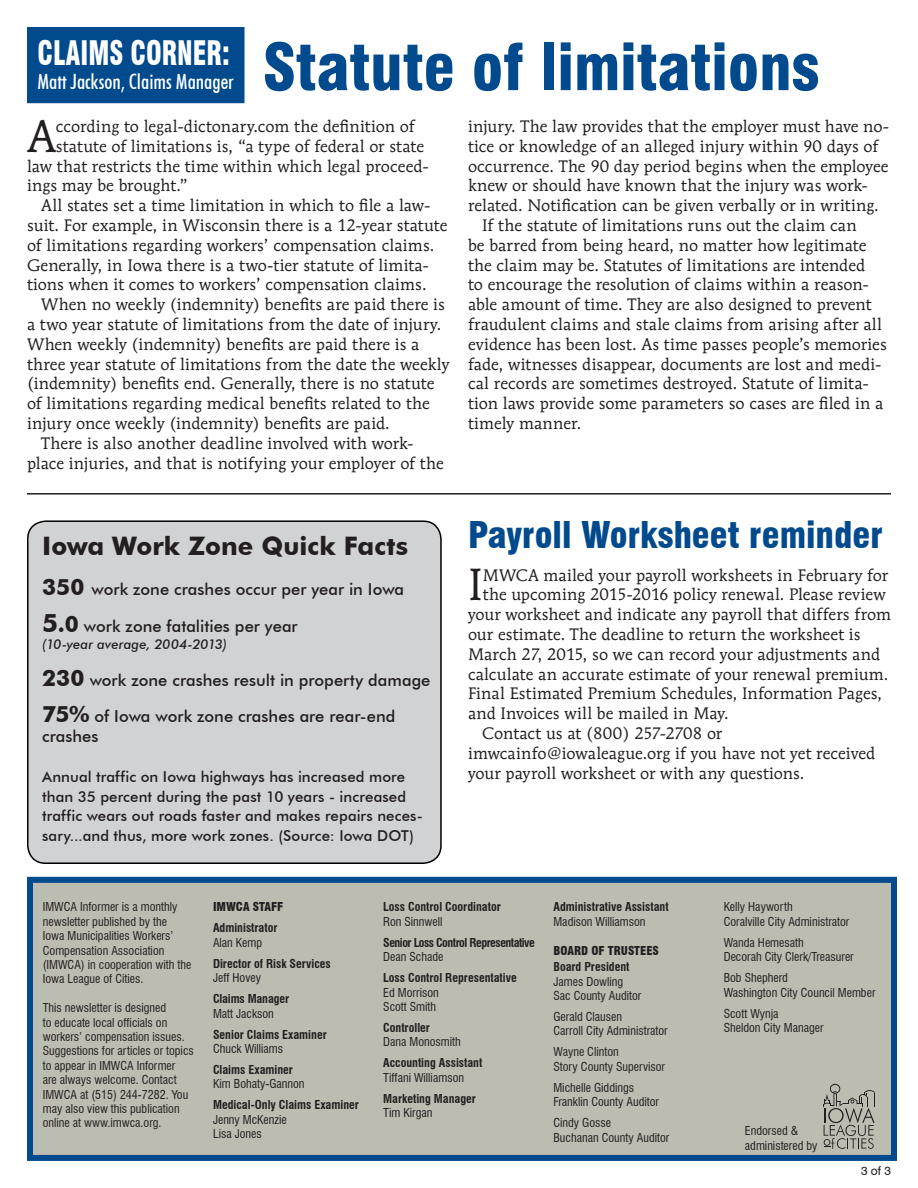
<style>
.page{position:relative;width:918px;height:1188px;background:#fff}
.page>*{position:absolute;margin:0;border:0;box-sizing:border-box;transform-origin:0 0}
.t1{font:900 condensed 63px "Swiss 721 BT";color:#004a8d}
.t2{font:44.7px "Mendoza Roman";color:#231f20}
.t3{font:900 condensed 36px "Swiss 721 BT";color:#004a8d}
.t4{font:900 condensed 33px "Swiss 721 BT";color:#fff;scale:.8 1}
.t5{font:700 25.5px "Futura BT";color:#231f20}
.t6{font:500 condensed 21px "Futura BT";color:#fff}
.t7{font:16.5px/19.8px "Mendoza Roman";letter-spacing:.005em;color:#231f20}
.t8{font:500 16.5px/19.8px "Futura BT";color:#231f20}
.t9{font:500 15px/19.8px "Futura BT";letter-spacing:.005em;color:#231f20}
.t10{font:italic 500 13.5px "Futura BT";letter-spacing:.005em;color:#231f20}
.t11{font:condensed 12px/14.4px "Swiss 721 BT";color:#231f20}
.t12{font:700 condensed 12px "Swiss 721 BT";color:#231f20}
.t13{font:700 condensed 12px "Swiss 721 BT";letter-spacing:-.04em;color:#231f20}
.t14{font:900 condensed 12px "Swiss 721 BT";color:#231f20}
.t15{font:12px "Swiss 721 BT";color:#231f20}
.s1{font-weight:700;font-size:22.5px}
.s2{font-weight:700;font-size:25.5px}
.s3{font-weight:700}
</style>
<div class="page">
<div style="left:27px;top:877px;width:870px;height:284px;background:#bcbcb0;border:6px solid #004a8d"></div>
<svg style="left:823px;top:1084px;width:52px;height:65px"></svg>
<div style="left:27px;top:27px;width:217px;height:76px;background:#004a8d"></div>
<hr style="left:27px;top:493px;width:864px;height:2px;background:#231f20">
<div style="left:28px;top:521px;width:413px;height:342px;background:#d1d2d4;border-radius:18px"></div>
<div style="left:27px;top:520px;width:415px;height:344px;border:2px solid #000;border-radius:18px"></div>
<p class="t4" style="left:38px;top:33px;width:242px">CLAIMS CORNER:</p>
<p class="t6" style="left:38px;top:68px;width:198px">Matt Jackson, Claims Manager</p>
<p class="t1" style="left:263px;top:29px;width:558px">Statute of limitations</p>
<p class="t2" style="left:27px;top:109px;width:30px">A</p>
<p class="t7" style="left:56px;top:116px;width:360px">ccording to legal-dictonary.com the definition of</p>
<p class="t7" style="left:56px;top:136px;width:370px">statute of limitations is, “a type of federal or state</p>
<p class="t7" style="left:27px;top:156px;width:403px">law that restricts the time within which legal proceed-</p>
<p class="t7" style="left:27px;top:176px;width:163px">ings may be brought.”</p>
<p class="t7" style="left:27px;top:195px;width:422px;text-indent:14px">All states set a time limitation in which to file a law&shy;suit. For example, in Wisconsin there is a 12-year statute of limitations regarding workers’ compensation claims.<br>Generally, in Iowa there is a two-tier statute of limita&shy;tions when it comes to workers’ compensation claims.</p>
<p class="t7" style="left:27px;top:294px;width:424px;text-indent:14px">When no weekly (indemnity) benefits are paid there is a two year statute of limitations from the date of injury.<br>When weekly (indemnity) benefits are paid there is a three year statute of limitations from the date the weekly (indemnity) benefits end. Generally, there is no statute of limitations regarding medical benefits related to the injury once weekly (indemnity) benefits are paid.</p>
<p class="t7" style="left:27px;top:433px;width:418px;text-indent:14px">There is also another deadline involved with work&shy;place injuries, and that is notifying your employer of the</p>
<p class="t7" style="left:468px;top:116px;width:423px">injury. The law provides that the employer must have no&shy;tice or knowledge of an alleged injury within 90 days of occurrence. The 90 day period begins when the employee knew or should have known that the injury was work&shy;related. Notification can be given verbally or in writing.</p>
<p class="t7" style="left:468px;top:215px;width:420px;text-indent:14px">If the statute of limitations runs out the claim can<br>be barred from being heard, no matter how legitimate the claim may be. Statutes of limitations are intended<br>to encourage the resolution of claims within a reason&shy;able amount of time. They are also designed to prevent fraudulent claims and stale claims from arising after all evidence has been lost. As time passes people’s memories fade, witnesses disappear, documents are lost and medi&shy;cal records are sometimes destroyed. Statute of limita&shy;tion laws provide some parameters so cases are filed in a timely manner.</p>
<p class="t5" style="left:42px;top:530px;width:368px">Iowa Work Zone Quick Facts</p>
<p class="t8" style="left:42px;top:579px;width:364px"><span class="s1">350</span> work zone crashes occur per year in Iowa</p>
<p class="t8" style="left:42px;top:617px;width:257px"><span class="s2">5</span><span class="s1">.0</span> work zone fatalities per year</p>
<p class="t10" style="left:42px;top:636px;width:187px">(10-year average, 2004-2013)</p>
<p class="t8" style="left:42px;top:671px;width:390px"><span class="s1">230</span> work zone crashes result in property damage</p>
<p class="t8" style="left:42px;top:707px;width:355px"><span class="s1">75%</span> of Iowa work zone crashes are rear-end crashes</p>
<p class="t9" style="left:42px;top:767px;width:382px">Annual traffic on Iowa highways has increased more than 35 percent during the past 10 years - increased traffic wears out roads faster and makes repairs neces&shy;sary...and thus, more work zones. (Source: Iowa DOT)</p>
<p class="t3" style="left:468px;top:513px;width:417px">Payroll Worksheet reminder</p>
<p class="t2" style="left:468px;top:557px;width:16px">I</p>
<p class="t7" style="left:483px;top:565px;width:407px">MWCA mailed your payroll worksheets in February for</p>
<p class="t7" style="left:483px;top:585px;width:404px">the upcoming 2015-2016 policy renewal. Please review</p>
<p class="t7" style="left:468px;top:604px;width:424px">your worksheet and indicate any payroll that differs from</p>
<p class="t7" style="left:468px;top:624px;width:394px">our estimate. The deadline to return the worksheet is</p>
<p class="t7" style="left:468px;top:644px;width:414px">March 27, 2015, so we can record your adjustments and</p>
<p class="t7" style="left:468px;top:664px;width:422px">calculate an accurate estimate of your renewal premium.</p>
<p class="t7" style="left:468px;top:684px;width:416px">Final Estimated Premium Schedules, Information Pages,</p>
<p class="t7" style="left:468px;top:703px;width:262px">and Invoices will be mailed in May.</p>
<p class="t7" style="left:468px;top:723px;width:409px;text-indent:14px">Contact us at (800) 257-2708 or imwcainfo@iowaleague.org if you have not yet received your payroll worksheet or with any questions.</p>
<p class="t11" style="left:43px;top:900px;width:136px">IMWCA Informer is a monthly newsletter published by the</p>
<p class="t11" style="left:43px;top:929px;width:150px">Iowa Municipalities Workers’<br>Compensation Association (IMWCA) in cooperation with the<br>Iowa League of Cities.</p>
<p class="t11" style="left:43px;top:1001px;width:153px">This newsletter is designed<br>to educate local officials on workers’ compensation issues.<br>Suggestions for articles or topics to appear in IMWCA Informer<br>are always welcome. Contact<br>IMWCA at (515) 244-7282. You may also view this publication</p>
<p class="t11" style="left:43px;top:1116px;width:120px">online at www.imwca.org.</p>
<p class="t14" style="left:213px;top:900px;width:72px">IMWCA STAFF</p>
<p class="t12" style="left:213px;top:921px;width:66px">Administrator</p>
<p class="t11" style="left:213px;top:935px;width:51px">Alan Kemp</p>
<p class="t12" style="left:213px;top:956px;width:119px">Director of Risk Services</p>
<p class="t11" style="left:213px;top:971px;width:50px">Jeff Hovey</p>
<p class="t12" style="left:213px;top:992px;width:78px">Claims Manager</p>
<p class="t11" style="left:213px;top:1006px;width:62px">Matt Jackson</p>
<p class="t12" style="left:213px;top:1027px;width:115px">Senior Claims Examiner</p>
<p class="t11" style="left:213px;top:1041px;width:72px">Chuck Williams</p>
<p class="t12" style="left:213px;top:1063px;width:82px">Claims Examiner</p>
<p class="t11" style="left:213px;top:1077px;width:93px">Kim Bohaty-Gannon</p>
<p class="t12" style="left:213px;top:1098px;width:147px">Medical-Only Claims Examiner</p>
<p class="t11" style="left:213px;top:1112px;width:75px">Jenny McKenzie<br>Lisa Jones</p>
<p class="t12" style="left:383px;top:900px;width:119px">Loss Control Coordinator</p>
<p class="t11" style="left:383px;top:914px;width:61px">Ron Sinnwell</p>
<p class="t13" style="left:383px;top:935px;width:153px">Senior Loss Control Representative</p>
<p class="t11" style="left:383px;top:950px;width:62px">Dean Schade</p>
<p class="t12" style="left:383px;top:971px;width:135px">Loss Control Representative</p>
<p class="t11" style="left:383px;top:985px;width:57px">Ed Morrison</p>
<p class="t11" style="left:383px;top:996px;width:55px;line-height:21px">Scott Smith<br><span class="s3">Controller</span></p>
<p class="t11" style="left:383px;top:1035px;width:79px">Dana Monosmith</p>
<p class="t12" style="left:383px;top:1056px;width:101px">Accounting Assistant</p>
<p class="t11" style="left:383px;top:1070px;width:82px">Tiffani Williamson</p>
<p class="t12" style="left:383px;top:1091px;width:94px">Marketing Manager</p>
<p class="t11" style="left:383px;top:1106px;width:51px">Tim Kirgan</p>
<p class="t12" style="left:553px;top:900px;width:117px">Administrative Assistant</p>
<p class="t11" style="left:553px;top:914px;width:94px">Madison Williamson</p>
<p class="t14" style="left:553px;top:943px;width:107px">BOARD OF TRUSTEES</p>
<p class="t12" style="left:553px;top:960px;width:78px">Board President</p>
<p class="t11" style="left:553px;top:974px;width:71px">James Dowling</p>
<p class="t11" style="left:553px;top:988px;width:89px">Sac County Auditor</p>
<p class="t11" style="left:553px;top:1009px;width:70px">Gerald Clausen</p>
<p class="t11" style="left:553px;top:1024px;width:116px">Carroll City Administrator</p>
<p class="t11" style="left:553px;top:1045px;width:67px">Wayne Clinton</p>
<p class="t11" style="left:553px;top:1059px;width:113px">Story County Supervisor</p>
<p class="t11" style="left:553px;top:1080px;width:82px">Michelle Giddings</p>
<p class="t11" style="left:553px;top:1095px;width:107px">Franklin County Auditor</p>
<p class="t11" style="left:553px;top:1116px;width:59px">Cindy Gosse</p>
<p class="t11" style="left:553px;top:1130px;width:117px">Buchanan County Auditor</p>
<p class="t11" style="left:724px;top:900px;width:71px">Kelly Hayworth</p>
<p class="t11" style="left:724px;top:914px;width:127px">Coralville City Administrator</p>
<p class="t11" style="left:724px;top:935px;width:82px">Wanda Hemesath</p>
<p class="t11" style="left:724px;top:950px;width:132px">Decorah City Clerk/Treasurer</p>
<p class="t11" style="left:724px;top:971px;width:66px">Bob Shepherd</p>
<p class="t11" style="left:724px;top:985px;width:153px">Washington City Council Member</p>
<p class="t11" style="left:724px;top:1006px;width:56px">Scott Wynja</p>
<p class="t11" style="left:724px;top:1020px;width:101px">Sheldon City Manager</p>
<p class="t11" style="left:745px;top:1124px;width:74px">Endorsed &amp; administered by</p>
<p class="t15" style="left:861px;top:1163px;width:31px">3 of 3</p>
</div>
